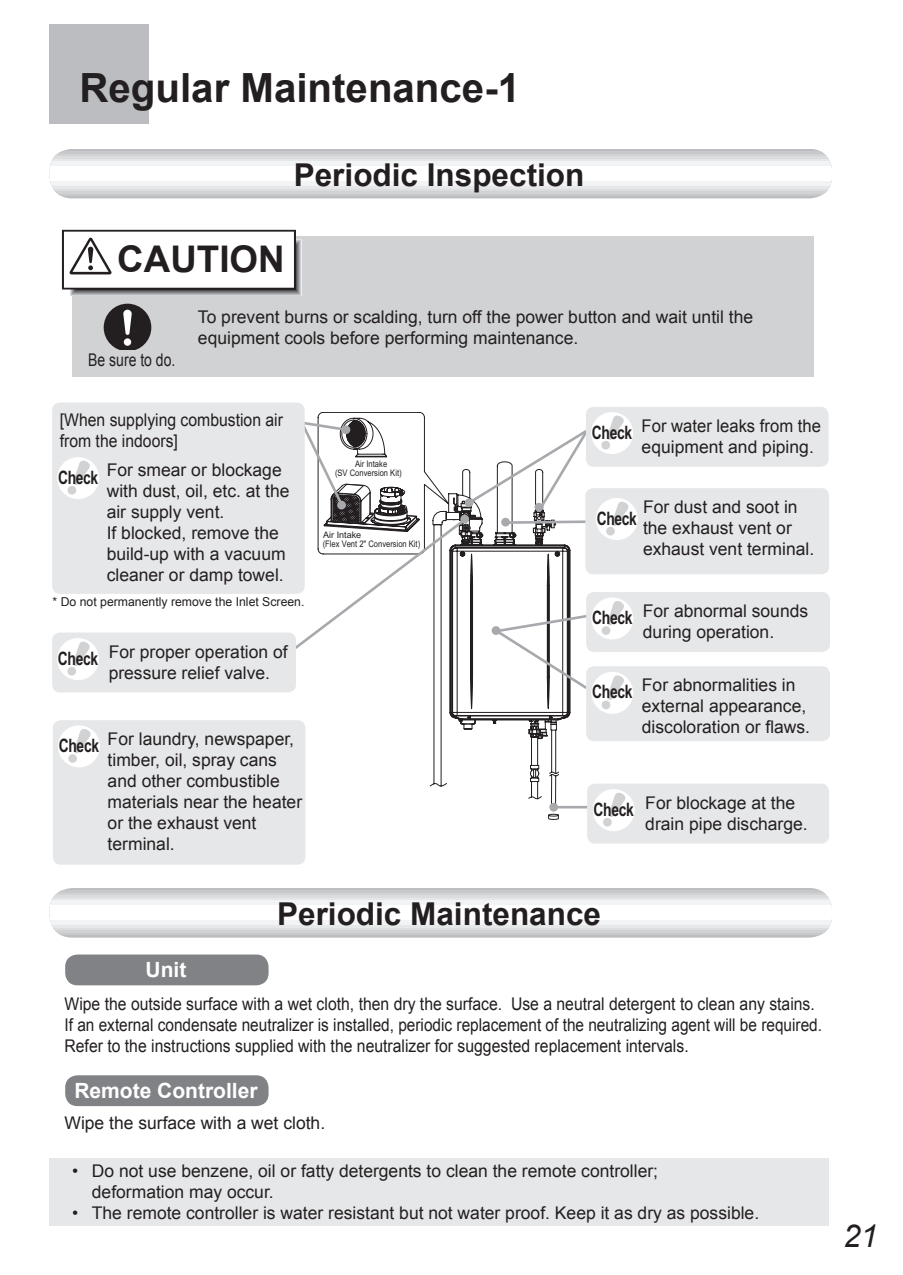
<style>
.page{position:relative;width:903px;height:1275px;background:#fff}
.page>*{position:absolute;margin:0;border:0;box-sizing:border-box;transform-origin:0 0}
.t1{font:700 40.25px "Arial";color:#231f20}
.t2{font:700 36.75px "Arial";color:#231f20}
.t3{font:700 31.5px "Arial";color:#231f20}
.t4{font:italic 31.5px "Arial";color:#231f20}
.t5{font:700 21px "Arial";color:#fff}
.t6{font:700 18.55px "Arial";letter-spacing:-.025em;color:#231f20;scale:.75 1}
.t7{font:17.5px/21px "Arial";color:#231f20}
.t8{font:17.5px/21px "Arial";color:#231f20;scale:.9 1}
.t9{font:17.5px/21px "Arial";color:#231f20;scale:.95 1}
.t10{font:17.5px "Arial";color:#231f20;scale:.8 1}
.t11{font:12.25px "Arial";color:#231f20}
.t12{font:9.1px/8.6px "Arial";color:#231f20}
.t13{font:9.1px/8.6px "Arial";color:#231f20;scale:.84 1}
</style>
<div class="page">
<div style="left:50px;top:25px;width:99px;height:99px;background:#bcbdc0"></div>
<svg style="left:429px;top:739px;width:141px;height:81px"></svg>
<svg style="left:53px;top:149px;width:776px;height:49px;background:#cecfd2"></svg>
<div style="left:50px;top:159px;width:782px;height:29px;background:#e6e7e9"></div>
<div style="left:50px;top:161px;width:782px;height:25px;background:#f2f3f4"></div>
<div style="left:50px;top:166px;width:782px;height:15px;background:#fff"></div>
<svg style="left:53px;top:888px;width:776px;height:50px;background:#cecfd1"></svg>
<div style="left:50px;top:898px;width:782px;height:30px;background:#e6e7e9"></div>
<div style="left:50px;top:900px;width:782px;height:25px;background:#f2f3f4"></div>
<div style="left:50px;top:905px;width:782px;height:15px;background:#fff"></div>
<div style="left:72px;top:236px;width:742px;height:141px;background:#d1d2d4"></div>
<div style="left:50px;top:1158px;width:779px;height:67px;background:#e6e7e9"></div>
<div style="left:65px;top:954px;width:204px;height:31px;background:#808285;border-radius:12px"></div>
<div style="left:65px;top:1075px;width:204px;height:31px;background:#808285;border-radius:12px"></div>
<svg style="left:73px;top:243px;width:225px;height:50px"></svg>
<svg style="left:74px;top:244px;width:223px;height:48px"></svg>
<div style="left:75px;top:245px;width:221px;height:46px;background:#4f4f51"></div>
<div style="left:63px;top:231px;width:232px;height:58px;background:#fff"></div>
<div style="left:62px;top:230px;width:234px;height:60px;border:2px solid #231f20"></div>
<svg style="left:70px;top:238px;width:42px;height:36px"></svg>
<svg style="left:104px;top:304px;width:47px;height:46px"></svg>
<div style="left:53px;top:720px;width:252px;height:145px;background:#e6e7e9;border-radius:8px"></div>
<div style="left:58px;top:725px;width:42px;height:42px;background:#fff;border-radius:50%"></div>
<svg style="left:68px;top:727px;width:24px;height:36px"></svg>
<div style="left:586px;top:592px;width:244px;height:60px;background:#e6e7e9;border-radius:8px"></div>
<div style="left:586px;top:666px;width:244px;height:75px;background:#e6e7e9;border-radius:8px"></div>
<div style="left:586px;top:407px;width:242px;height:60px;background:#e6e7e9;border-radius:8px"></div>
<div style="left:591px;top:597px;width:42px;height:42px;background:#fff;border-radius:50%"></div>
<svg style="left:601px;top:599px;width:23px;height:36px"></svg>
<div style="left:591px;top:672px;width:42px;height:42px;background:#fff;border-radius:50%"></div>
<svg style="left:601px;top:674px;width:23px;height:36px"></svg>
<div style="left:591px;top:412px;width:42px;height:42px;background:#fff;border-radius:50%"></div>
<svg style="left:601px;top:415px;width:23px;height:35px"></svg>
<hr style="left:554px;top:806px;width:47px;height:2px;background:#a8a9ad">
<div style="left:587px;top:784px;width:242px;height:60px;background:#e6e7e9;border-radius:8px"></div>
<div style="left:593px;top:789px;width:42px;height:42px;background:#fff;border-radius:50%"></div>
<svg style="left:602px;top:791px;width:24px;height:36px"></svg>
<div style="left:549px;top:803px;width:9px;height:8px;background:#a8a9ad;border-radius:50%"></div>
<div style="left:52px;top:632px;width:244px;height:60px;background:#e6e7e9;border-radius:8px"></div>
<div style="left:57px;top:638px;width:42px;height:42px;background:#fff;border-radius:50%"></div>
<svg style="left:67px;top:640px;width:23px;height:36px"></svg>
<svg style="left:287px;top:412px;width:308px;height:327px"></svg>
<div style="left:337px;top:501px;width:9px;height:8px;background:#a8a9ad;border-radius:50%"></div>
<div style="left:52px;top:402px;width:253px;height:192px;background:#e6e7e9;border-radius:8px"></div>
<div style="left:57px;top:457px;width:42px;height:42px;background:#fff;border-radius:50%"></div>
<svg style="left:67px;top:459px;width:23px;height:36px"></svg>
<div style="left:585px;top:488px;width:244px;height:86px;background:#e6e7e9;border-radius:8px"></div>
<div style="left:596px;top:498px;width:42px;height:42px;background:#fff;border-radius:50%"></div>
<svg style="left:605px;top:500px;width:24px;height:36px"></svg>
<h1 class="t1" style="left:79px;top:61px;width:442px">Regular Maintenance-1</h1>
<h3 class="t3" style="left:294px;top:154px;width:292px">Periodic Inspection</h3>
<h2 class="t2" style="left:117px;top:235px;width:169px">CAUTION</h2>
<p class="t10" style="left:88px;top:348px;width:110px">Be sure to do.</p>
<p class="t7" style="left:198px;top:306px;width:557px">To prevent burns or scalding, turn off the power button and wait until the equipment cools before performing maintenance.</p>
<p class="t8" style="left:60px;top:409px;width:250px">[When supplying combustion air from the indoors]</p>
<p class="t7" style="left:107px;top:459px;width:184px">For smear or blockage with dust, oil, etc. at the air supply vent.<br>If blocked, remove the build-up with a vacuum cleaner or damp towel.</p>
<p class="t6" style="left:58px;top:465px;width:55px">Check</p>
<p class="t11" style="left:53px;top:594px;width:253px">* Do not permanently remove the Inlet Screen.</p>
<p class="t6" style="left:58px;top:646px;width:55px">Check</p>
<p class="t7" style="left:109px;top:641px;width:180px">For proper operation of pressure relief valve.</p>
<p class="t13" style="left:335px;top:460px;width:81px;text-indent:20px">Air Intake (SV Conversion Kit)</p>
<p class="t12" style="left:323px;top:531px;width:99px">Air Intake<br>(Flex Vent 2" Conversion Kit)</p>
<p class="t6" style="left:59px;top:733px;width:55px">Check</p>
<p class="t7" style="left:108px;top:728px;width:196px">For laundry, newspaper, timber, oil, spray cans and other combustible materials near the heater or the exhaust vent terminal.</p>
<p class="t6" style="left:592px;top:420px;width:55px">Check</p>
<p class="t9" style="left:642px;top:416px;width:190px">For water leaks from the equipment and piping.</p>
<p class="t7" style="left:643px;top:497px;width:173px">For dust and soot in the exhaust vent or exhaust vent terminal.</p>
<p class="t6" style="left:597px;top:506px;width:55px">Check</p>
<p class="t6" style="left:592px;top:605px;width:55px">Check</p>
<p class="t6" style="left:592px;top:680px;width:55px">Check</p>
<p class="t7" style="left:643px;top:601px;width:167px">For abnormal sounds during operation.</p>
<p class="t7" style="left:642px;top:675px;width:170px">For abnormalities in external appearance, discoloration or flaws.</p>
<p class="t6" style="left:593px;top:797px;width:55px">Check</p>
<p class="t7" style="left:645px;top:792px;width:164px">For blockage at the drain pipe discharge.</p>
<p class="t5" style="left:146px;top:956px;width:42px">Unit</p>
<h3 class="t3" style="left:277px;top:893px;width:325px">Periodic Maintenance</h3>
<p class="t8" style="left:64px;top:994px;width:843px">Wipe the outside surface with a wet cloth, then dry the surface. Use a neutral detergent to clean any stains.<br>If an external condensate neutralizer is installed, periodic replacement of the neutralizing agent will be required.<br>Refer to the instructions supplied with the neutralizer for suggested replacement intervals.</p>
<p class="t5" style="left:74px;top:1077px;width:185px">Remote Controller</p>
<p class="t7" style="left:64px;top:1112px;width:262px">Wipe the surface with a wet cloth.</p>
<p class="t7" style="left:92px;top:1161px;width:568px;text-indent:-20px">• Do not use benzene, oil or fatty detergents to clean the remote controller; deformation may occur.</p>
<p class="t7" style="left:72px;top:1203px;width:689px">• The remote controller is water resistant but not water proof. Keep it as dry as possible.</p>
<h3 class="t4" style="left:843px;top:1216px;width:37px">21</h3>
</div>
